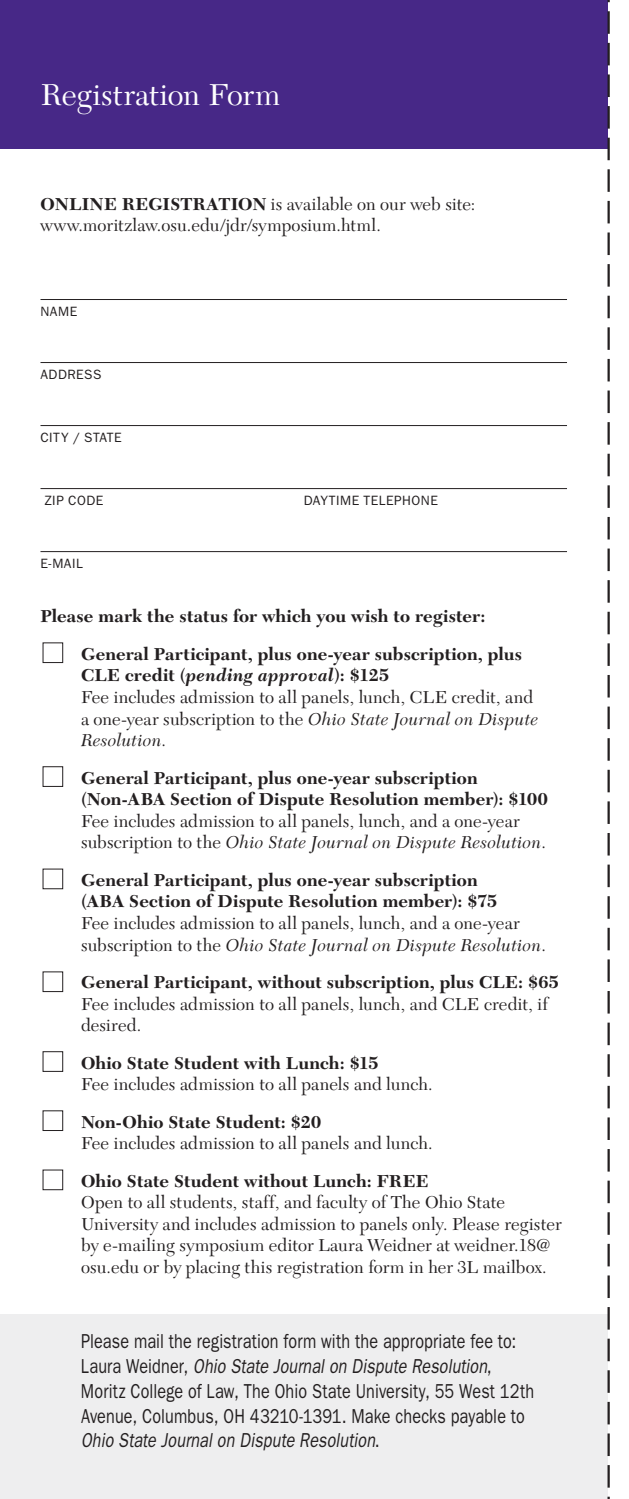
<style>
.page{position:relative;width:629px;height:1499px;background:#fff}
.page>*{position:absolute;margin:0;border:0;box-sizing:border-box;transform-origin:0 0}
.t1{font:31.5px "New Caledonia";color:#fff}
.t2{font:20.25px/24.8px "Franklin Gothic";letter-spacing:.01em;color:#231f20;scale:.8 1}
.t3{font:18px/21.6px "New Caledonia";letter-spacing:.005em;color:#231f20}
.t4{font:700 18px/21.6px "New Caledonia";letter-spacing:.005em;color:#231f20}
.t5{font:13.5px "Franklin Gothic";letter-spacing:.035em;color:#231f20}
.s1{font-weight:700}
.s2{font-weight:700;font-style:italic}
.s3{font-style:italic}
</style>
<div class="page">
<div style="left:0;top:1314px;width:608px;height:184px;background:#eeeeef"></div>
<div style="left:0;top:0;width:608px;height:148px;background:#472887"></div>
<hr style="left:40px;top:299px;width:527px;height:1px;background:#231f20">
<hr style="left:40px;top:362px;width:527px;height:1px;background:#231f20">
<hr style="left:40px;top:425px;width:527px;height:1px;background:#231f20">
<hr style="left:40px;top:488px;width:527px;height:1px;background:#231f20">
<hr style="left:40px;top:551px;width:527px;height:1px;background:#231f20">
<svg style="left:608px;top:0;width:2px;height:1498px"></svg>
<div style="left:43px;top:642px;width:20px;height:21px;border:1px solid #231f20"></div>
<div style="left:43px;top:766px;width:20px;height:20px;border:1px solid #231f20"></div>
<div style="left:43px;top:868px;width:20px;height:21px;border:1px solid #231f20"></div>
<div style="left:43px;top:971px;width:20px;height:21px;border:1px solid #231f20"></div>
<div style="left:43px;top:1051px;width:20px;height:20px;border:1px solid #231f20"></div>
<div style="left:43px;top:1169px;width:20px;height:21px;border:1px solid #231f20"></div>
<h1 class="t1" style="left:40px;top:76px;width:241px">Registration Form</h1>
<p class="t3" style="left:40px;top:193px;width:436px"><span class="s1">ONLINE REGISTRATION</span> is available on our web site: www.moritzlaw.osu.edu/jdr/symposium.html.</p>
<p class="t5" style="left:40px;top:304px;width:38px">Name</p>
<p class="t5" style="left:40px;top:367px;width:63px">Address</p>
<p class="t5" style="left:40px;top:430px;width:83px">City / State</p>
<p class="t5" style="left:45px;top:493px;width:60px">Zip Code</p>
<p class="t5" style="left:304px;top:493px;width:136px">Daytime Telephon e</p>
<p class="t5" style="left:41px;top:556px;width:44px">E-mail</p>
<p class="t4" style="left:81px;top:598px;width:443px;line-height:37.4px;text-indent:-40px">Please mark the status for which you wish to register:<br>General Participant, plus one-year subscription, plus</p>
<p class="t3" style="left:81px;top:665px;width:459px"><span class="s1">CLE credit (</span><span class="s2">pending approval</span><span class="s1">): $125<br></span>Fee includes admission to all panels, lunch, CLE credit, and a one-year subscription to the <span class="s3">Ohio State Journal on Dispute Resolution</span>.</p>
<p class="t4" style="left:81px;top:767px;width:468px">General Participant, plus one-year subscription (Non-ABA Section of Dispute Resolution member): $100</p>
<p class="t3" style="left:81px;top:810px;width:466px">Fee includes admission to all panels, lunch, and a one-year subscription to the <span class="s3">Ohio State Journal on Dispute Resolution</span>.</p>
<p class="t4" style="left:81px;top:869px;width:418px">General Participant, plus one-year subscription (ABA Section of Dispute Resolution member): $75</p>
<p class="t3" style="left:81px;top:912px;width:466px">Fee includes admission to all panels, lunch, and a one-year subscription to the <span class="s3">Ohio State Journal on Dispute Resolution</span>.</p>
<p class="t4" style="left:81px;top:971px;width:479px">General Participant, without subscription, plus CLE: $65</p>
<p class="t3" style="left:81px;top:993px;width:469px">Fee includes admission to all panels, lunch, and CLE credit, if desired.</p>
<p class="t4" style="left:81px;top:1052px;width:299px">Ohio State Student with Lunch: $15</p>
<p class="t3" style="left:81px;top:1073px;width:353px">Fee includes admission to all panels and lunch.</p>
<p class="t4" style="left:81px;top:1111px;width:242px">Non-Ohio State Student: $20</p>
<p class="t3" style="left:81px;top:1132px;width:353px">Fee includes admission to all panels and lunch.</p>
<p class="t4" style="left:81px;top:1170px;width:349px">Ohio State Student without Lunch: FREE</p>
<p class="t3" style="left:81px;top:1191px;width:482px">Open to all students, staff, and faculty of The Ohio State University and includes admission to panels only. Please register by e-mailing symposium editor Laura Weidner at weidner.18@ osu.edu or by placing this registration form in her 3L mailbox.</p>
<p class="t2" style="left:81px;top:1328px;width:568px">Please mail the registration form with the appropriate fee to:<br>Laura Weidner, <span class="s3">Ohio State Journal on Dispute Resolution</span>,<br>M oritz College of Law, The Ohio State University, 55 West 12th Avenue, Columbus, OH 43210-1391. Make checks payable to <span class="s3">Ohio State Journal on Dispute Resolution</span>.</p>
</div>
